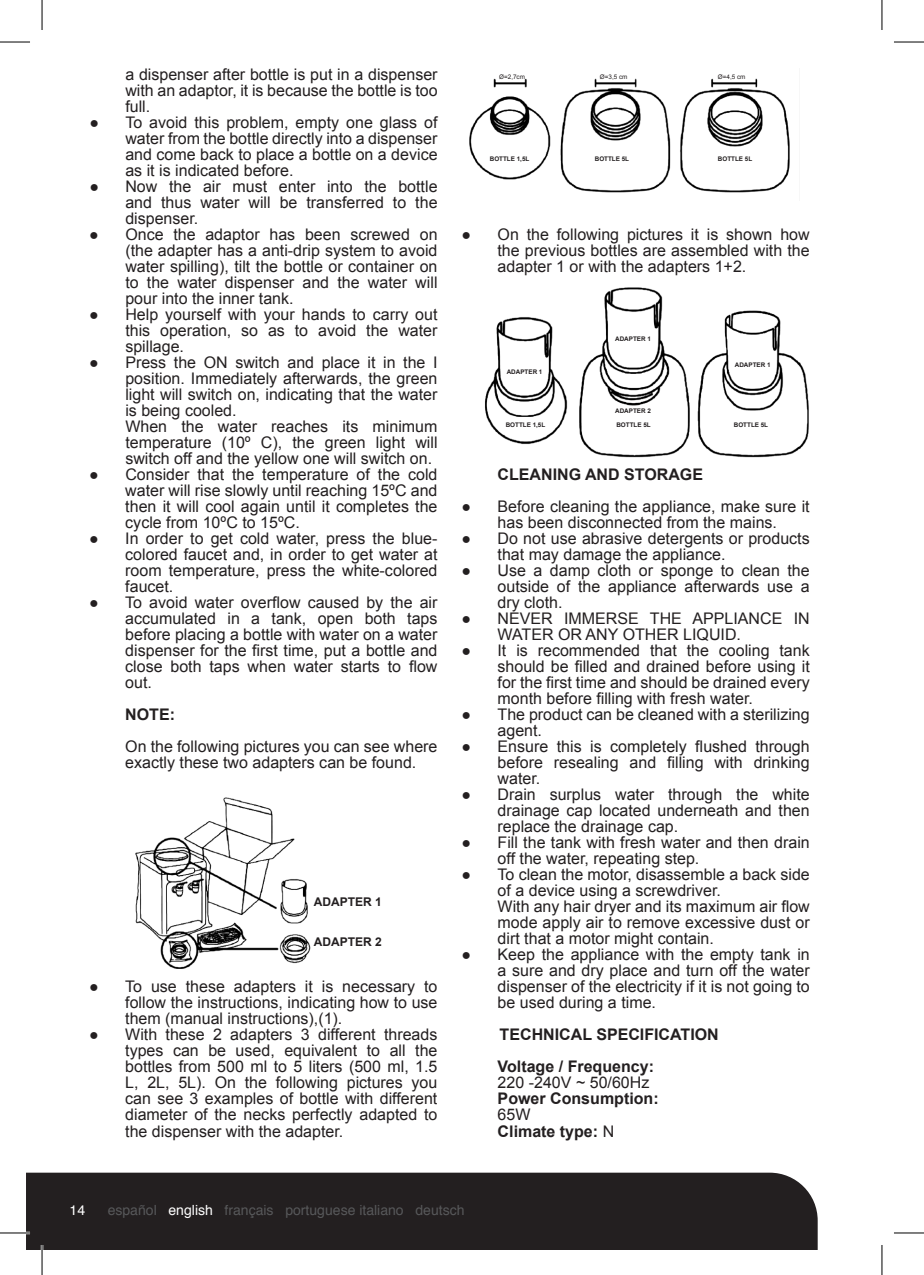
<style>
.page{position:relative;width:924px;height:1275px;background:#fff}
.page>*{position:absolute;margin:0;border:0;box-sizing:border-box;transform-origin:0 0}
.t1{font:16px/16px "Arial";color:#231f20;text-align:justify}
.t2{font:700 16px/32px "Arial";color:#231f20}
.t3{font:14px "Helvetica";color:#57585a}
.t4{font:14px "Helvetica";color:#fff}
.t5{font:700 12px "Arial";color:#231f20}
.t6{font:700 6.4px "Arial";color:#231f20}
.t7{font:6.4px "Arial";color:#231f20}
.s1{font-weight:400}
.s2{color:#fff}
</style>
<div class="page">
<div style="left:26px;top:1172px;width:791px;height:78px;background:#231f20"></div>
<img style="left:469px;top:78px;width:321px;height:115px">
<img style="left:485px;top:287px;width:324px;height:171px">
<img style="left:135px;top:797px;width:176px;height:171px">
<hr style="left:0;top:1231px;width:30px;height:3px;background:#fff">
<hr style="left:41px;top:1245px;width:2px;height:30px;background:#fff">
<hr style="left:0;top:42px;width:30px;height:1px;background:#000">
<hr style="left:893px;top:42px;width:30px;height:1px;background:#000">
<hr style="left:0;top:1232px;width:30px;height:1px;background:#000">
<hr style="left:893px;top:1232px;width:30px;height:1px;background:#000">
<hr style="left:42px;top:0;width:1px;height:30px;background:#000">
<hr style="left:42px;top:1245px;width:1px;height:30px;background:#000">
<hr style="left:881px;top:0;width:1px;height:30px;background:#000">
<hr style="left:881px;top:1245px;width:1px;height:30px;background:#000">
<p class="t1" style="left:125px;top:67px;width:313px">a dispenser after bottle is put in a dispenser with an adaptor, it is because the bottle is too full.</p>
<p class="t1" style="left:125px;top:115px;width:313px;text-indent:-36px">● To avoid this problem, empty one glass of water from the bottle directly into a dispenser and come back to place a bottle on a device as it is indicated before.</p>
<p class="t1" style="left:125px;top:179px;width:313px;text-indent:-36px">● Now the air must enter into the bottle and thus water will be transferred to the dispenser.</p>
<p class="t1" style="left:125px;top:227px;width:313px;text-indent:-36px">● Once the adaptor has been screwed on (the adapter has a anti-drip system to avoid water spilling), tilt the bottle or container on to the water dispenser and the water will pour into the inner tank.</p>
<p class="t1" style="left:125px;top:307px;width:313px;text-indent:-36px">● Help yourself with your hands to carry out this operation, so as to avoid the water spillage.</p>
<p class="t1" style="left:125px;top:355px;width:313px;text-align:left;text-indent:-36px">● Press the ON switch and place it in the I position. Immediately afterwards, the green light will switch on, indicating that the water is being cooled.<br>When the water reaches its minimum temperature (10º C), the green light will switch off and the yellow one will switch on.</p>
<p class="t1" style="left:125px;top:467px;width:313px;text-indent:-36px">● Consider that the temperature of the cold water will rise slowly until reaching 15ºC and then it will cool again until it completes the cycle from 10ºC to 15ºC.</p>
<p class="t1" style="left:125px;top:531px;width:313px;text-indent:-36px">● In order to get cold water, press the blue&shy;colored faucet and, in order to get water at room temperature, press the white-colored faucet.</p>
<p class="t1" style="left:125px;top:595px;width:313px;text-indent:-36px">● To avoid water overflow caused by the air accumulated in a tank, open both taps before placing a bottle with water on a water dispenser for the first time, put a bottle and close both taps when water starts to flow out.</p>
<p class="t2" style="left:125px;top:699px;width:51px">NOTE:</p>
<p class="t1" style="left:125px;top:739px;width:313px">On the following pictures you can see where exactly these two adapters can be found.</p>
<p class="t5" style="left:314px;top:893px;width:70px">ADAPTER 1</p>
<p class="t5" style="left:314px;top:933px;width:70px">ADAPTER 2</p>
<p class="t1" style="left:125px;top:979px;width:313px;text-indent:-36px">● To use these adapters it is necessary to follow the instructions, indicating how to use them (manual instructions),(1).</p>
<p class="t1" style="left:125px;top:1027px;width:313px;text-indent:-36px">● With these 2 adapters 3 different threads types can be used, equivalent to all the bottles from 500 ml to 5 liters (500 ml, 1.5<br>L, 2L, 5L). On the following pictures you can see 3 examples of bottle with different diameter of the necks perfectly adapted to the dispenser with the adapter.</p>
<p class="t7" style="left:499px;top:73px;width:27px">Ø=2,7cm</p>
<p class="t7" style="left:599px;top:73px;width:29px">Ø=3,5 cm</p>
<p class="t7" style="left:717px;top:73px;width:29px">Ø=4,5 cm</p>
<p class="t6" style="left:489px;top:155px;width:41px">BOTTLE 1,5L</p>
<p class="t6" style="left:594px;top:155px;width:36px">BOTTLE 5L</p>
<p class="t6" style="left:717px;top:155px;width:36px">BOTTLE 5L</p>
<p class="t1" style="left:497px;top:227px;width:313px;text-indent:-36px">● On the following pictures it is shown how the previous bottles are assembled with the adapter 1 or with the adapters 1+2.</p>
<p class="t6" style="left:506px;top:368px;width:37px">ADAPTER 1</p>
<p class="t6" style="left:615px;top:334px;width:37px">ADAPTER 1</p>
<p class="t6" style="left:615px;top:407px;width:37px">ADAPTER 2</p>
<p class="t6" style="left:734px;top:361px;width:37px">ADAPTER 1</p>
<p class="t6" style="left:505px;top:421px;width:41px">BOTTLE 1,5L</p>
<p class="t6" style="left:616px;top:421px;width:36px">BOTTLE 5L</p>
<p class="t6" style="left:733px;top:421px;width:36px">BOTTLE 5L</p>
<p class="t2" style="left:497px;top:459px;width:207px">CLEANING AND STORAGE</p>
<p class="t1" style="left:461px;top:499px;width:349px;text-align:center">● Before cleaning the appliance, make sure it has been disconnected from the mains.</p>
<p class="t1" style="left:497px;top:531px;width:313px;text-indent:-36px">● Do not use abrasive detergents or products that may damage the appliance.</p>
<p class="t1" style="left:497px;top:563px;width:313px;text-indent:-36px">● Use a damp cloth or sponge to clean the outside of the appliance afterwards use a dry cloth.</p>
<p class="t1" style="left:497px;top:611px;width:313px;text-indent:-36px">● NEVER IMMERSE THE APPLIANCE IN<br>WATER OR ANY OTHER LIQUID.</p>
<p class="t1" style="left:497px;top:643px;width:313px;text-indent:-36px">● It is recommended that the cooling tank should be filled and drained before using it for the first time and should be drained every month before filling with fresh water.</p>
<p class="t1" style="left:497px;top:707px;width:313px;text-indent:-36px">● The product can be cleaned with a sterilizing agent.</p>
<p class="t1" style="left:497px;top:739px;width:313px;text-indent:-36px">● Ensure this is completely flushed through before resealing and filling with drinking water.</p>
<p class="t1" style="left:497px;top:787px;width:313px;text-indent:-36px">● Drain surplus water through the white drainage cap located underneath and then replace the drainage cap.</p>
<p class="t1" style="left:497px;top:835px;width:313px;text-indent:-36px">● Fill the tank with fresh water and then drain off the water, repeating step.</p>
<p class="t1" style="left:497px;top:867px;width:313px;text-align:left;text-indent:-36px">● To clean the motor, disassemble a back side of a device using a screwdriver.<br>With any hair dryer and its maximum air flow mode apply air to remove excessive dust or dirt that a motor might contain.</p>
<p class="t1" style="left:497px;top:947px;width:313px;text-indent:-36px">● Keep the appliance with the empty tank in a sure and dry place and turn off the water dispenser of the electricity if it is not going to be used during a time.</p>
<p class="t2" style="left:497px;top:1019px;width:222px">TECHNICAL SPECIFICATION<br>Voltage / Frequency:</p>
<p class="t1" style="left:497px;top:1075px;width:153px">220 -240V ~ 50/60Hz</p>
<p class="t2" style="left:497px;top:1083px;width:162px">Power Consumption:</p>
<p class="t2" style="left:497px;top:1107px;width:118px;line-height:16px"><span class="s1">65W<br></span>Climate type: <span class="s1">N</span></p>
<p class="t4" style="left:70px;top:1199px;width:17px">14</p>
<p class="t3" style="left:108px;top:1199px;width:358px">español <span class="s2">english</span> français portuguese italiano deutsch</p>
</div>
